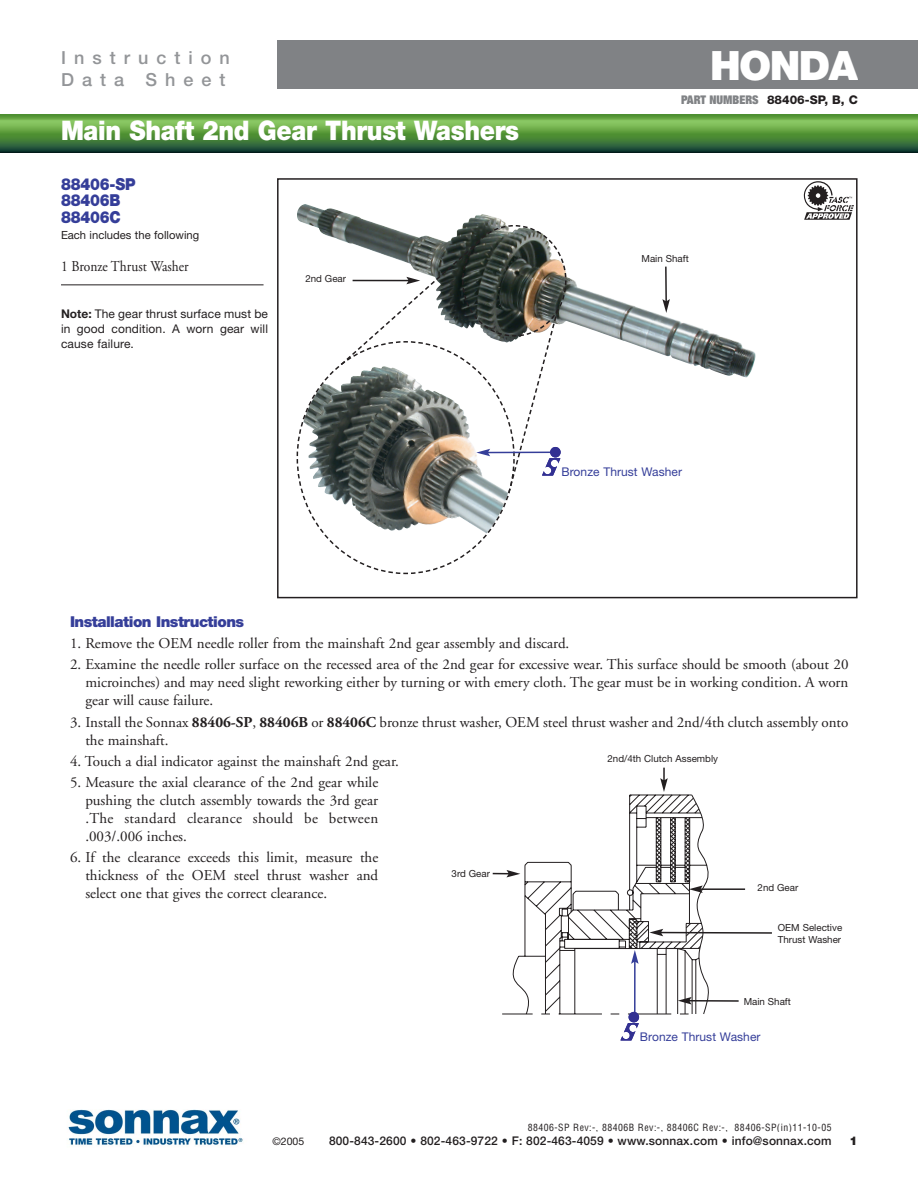
<style>
.page{position:relative;width:918px;height:1188px;background:#fff}
.page>*{position:absolute;margin:0;border:0;box-sizing:border-box;transform-origin:0 0}
.t1{font:900 40.5px "Helvetica Neue";letter-spacing:-.04em;color:#fff}
.t2{font:900 27px "Helvetica Neue";letter-spacing:-.015em;color:#fff;scale:.9 1}
.t3{font:500 18px/21.6px "Helvetica Neue";letter-spacing:.445em;color:#939598}
.t4{font:900 16.5px/16.5px "Helvetica Neue";letter-spacing:-.015em;color:#353e99;scale:.9 1}
.t5{font:15px/18px "Adobe Garamond";color:#231f20;text-align:justify}
.t6{font:900 15px "Helvetica Neue";letter-spacing:-.035em;color:#353e99}
.t7{font:15px "Adobe Garamond";color:#231f20;scale:.9 1}
.t8{font:12px/15px "Helvetica Neue";letter-spacing:.01em;color:#231f20;text-align:justify}
.t9{font:500 12px "Helvetica Neue";letter-spacing:.01em;color:#231f20}
.t10{font:12px "Helvetica Neue";letter-spacing:.005em;color:#353e99}
.t11{font:800 12px "Helvetica Neue";color:#231f20}
.t12{font:900 12px "Helvetica Neue";color:#231f20}
.t13{font:11.25px "Helvetica Neue";color:#231f20}
.t14{font:10.5px "Helvetica Neue";color:#231f20}
.t15{font:9.75px/12px "Helvetica Neue";color:#231f20}
.t16{font:condensed 9.75px "Helvetica";letter-spacing:.05em;color:#231f20}
.s1{font-weight:900;font-stretch:expanded;color:#808285}
.s2{font-weight:700}
</style>
<div class="page">
<hr style="left:61px;top:284px;width:203px;height:1px;background:#231f20">
<div style="left:858px;top:40px;width:60px;height:49px;background:#808285"></div>
<div style="left:277px;top:40px;width:581px;height:49px;background:#808285"></div>
<svg style="left:0;top:114px;width:918px;height:38px;background:#528d40"></svg>
<img style="left:306px;top:204px;width:450px;height:174px">
<div style="left:277px;top:178px;width:581px;height:420px;border:2px solid #231f20"></div>
<svg style="left:662px;top:265px;width:8px;height:48px"></svg>
<svg style="left:296px;top:340px;width:213px;height:235px"></svg>
<svg style="left:339px;top:224px;width:228px;height:271px"></svg>
<div style="left:550px;top:447px;width:11px;height:10px;background:#323092;border-radius:50%"></div>
<svg style="left:804px;top:181px;width:50px;height:39px"></svg>
<svg style="left:502px;top:794px;width:147px;height:221px"></svg>
<hr style="left:700px;top:888px;width:45px;height:2px;background:#231f20">
<hr style="left:661px;top:932px;width:111px;height:2px;background:#231f20">
<hr style="left:689px;top:1000px;width:50px;height:2px;background:#231f20">
<svg style="left:649px;top:768px;width:65px;height:247px"></svg>
<hr style="left:634px;top:961px;width:2px;height:52px;background:#353e99">
<svg style="left:631px;top:950px;width:8px;height:14px"></svg>
<svg style="left:493px;top:870px;width:27px;height:7px"></svg>
<svg style="left:621px;top:1023px;width:18px;height:18px"></svg>
<div style="left:629px;top:1012px;width:10px;height:10px;background:#323092;border-radius:50%"></div>
<img style="left:68px;top:1109px;width:175px;height:36px">
<p class="t3" style="left:61px;top:49px;width:170px">Instruction<br>Data Sheet</p>
<h1 class="t1" style="left:710px;top:51px;width:149px">HONDA</h1>
<p class="t11" style="left:681px;top:96px;width:179px"><span class="s1">PART NUMBERS</span> 88406-SP, B, C</p>
<h2 class="t2" style="left:61px;top:121px;width:511px">Main Shaft 2nd Gear Thrust Washers</h2>
<p class="t4" style="left:61px;top:177px;width:84px">88406-SP<br>88406B<br>88406C</p>
<p class="t13" style="left:61px;top:231px;width:140px">Each includes the following</p>
<p class="t7" style="left:61px;top:260px;width:143px">1 Bronze Thrust Washer</p>
<p class="t8" style="left:61px;top:308px;width:209px"><span class="s2">Note:</span> The gear thrust surface must be in good condition. A worn gear will cause failure.</p>
<p class="t15" style="left:305px;top:273px;width:42px">2nd Gear</p>
<p class="t15" style="left:642px;top:253px;width:49px">Main Shaft</p>
<p class="t10" style="left:562px;top:467px;width:122px">Bronze Thrust Washer</p>
<p class="t6" style="left:70px;top:617px;width:176px">Installation Instructions</p>
<p class="t5" style="left:70px;top:636px;width:501px">1. Remove the OEM needle roller from the mainshaft 2nd gear assembly and discard.</p>
<p class="t5" style="left:85px;top:657px;width:765px;text-indent:-15px">2. Examine the needle roller surface on the recessed area of the 2nd gear for excessive wear. This surface should be smooth (about 20 microinches) and may need slight reworking either by turning or with emery cloth. The gear must be in working condition. A worn gear will cause failure.</p>
<p class="t5" style="left:85px;top:714px;width:765px;text-indent:-15px">3. Install the Sonnax <span class="s2">88406-SP</span>, <span class="s2">88406B</span> or <span class="s2">88406C</span> bronze thrust washer, OEM steel thrust washer and 2nd/4th clutch assembly onto the mainshaft.</p>
<p class="t5" style="left:70px;top:753px;width:330px">4. Touch a dial indicator against the mainshaft 2nd gear.</p>
<p class="t5" style="left:85px;top:775px;width:294px;text-indent:-15px">5. Measure the axial clearance of the 2nd gear while pushing the clutch assembly towards the 3rd gear .The standard clearance should be between .003/.006 inches.</p>
<p class="t5" style="left:85px;top:850px;width:294px;text-indent:-15px">6. If the clearance exceeds this limit, measure the thickness of the OEM steel thrust washer and select one that gives the correct clearance.</p>
<p class="t15" style="left:608px;top:754px;width:112px">2nd/4th Clutch Assembly</p>
<p class="t15" style="left:452px;top:869px;width:40px">3rd Gear</p>
<p class="t15" style="left:758px;top:882px;width:42px">2nd Gear</p>
<p class="t15" style="left:778px;top:922px;width:66px">OEM Selective<br>Thrust Washer</p>
<p class="t15" style="left:744px;top:996px;width:49px">Main Shaft</p>
<p class="t10" style="left:640px;top:1032px;width:122px">Bronze Thrust Washer</p>
<p class="t16" style="left:528px;top:1123px;width:305px">88406-SP Rev:-, 88406B Rev:-, 88406C Rev:-, 88406-SP(in)11-10-05</p>
<p class="t14" style="left:273px;top:1138px;width:33px">©2005</p>
<p class="t9" style="left:329px;top:1137px;width:504px">800-843-2600 • 802-463-9722 • F: 802-463-4059 • www.sonnax.com • info@sonnax.com</p>
<p class="t12" style="left:850px;top:1137px;width:10px">1</p>
</div>
